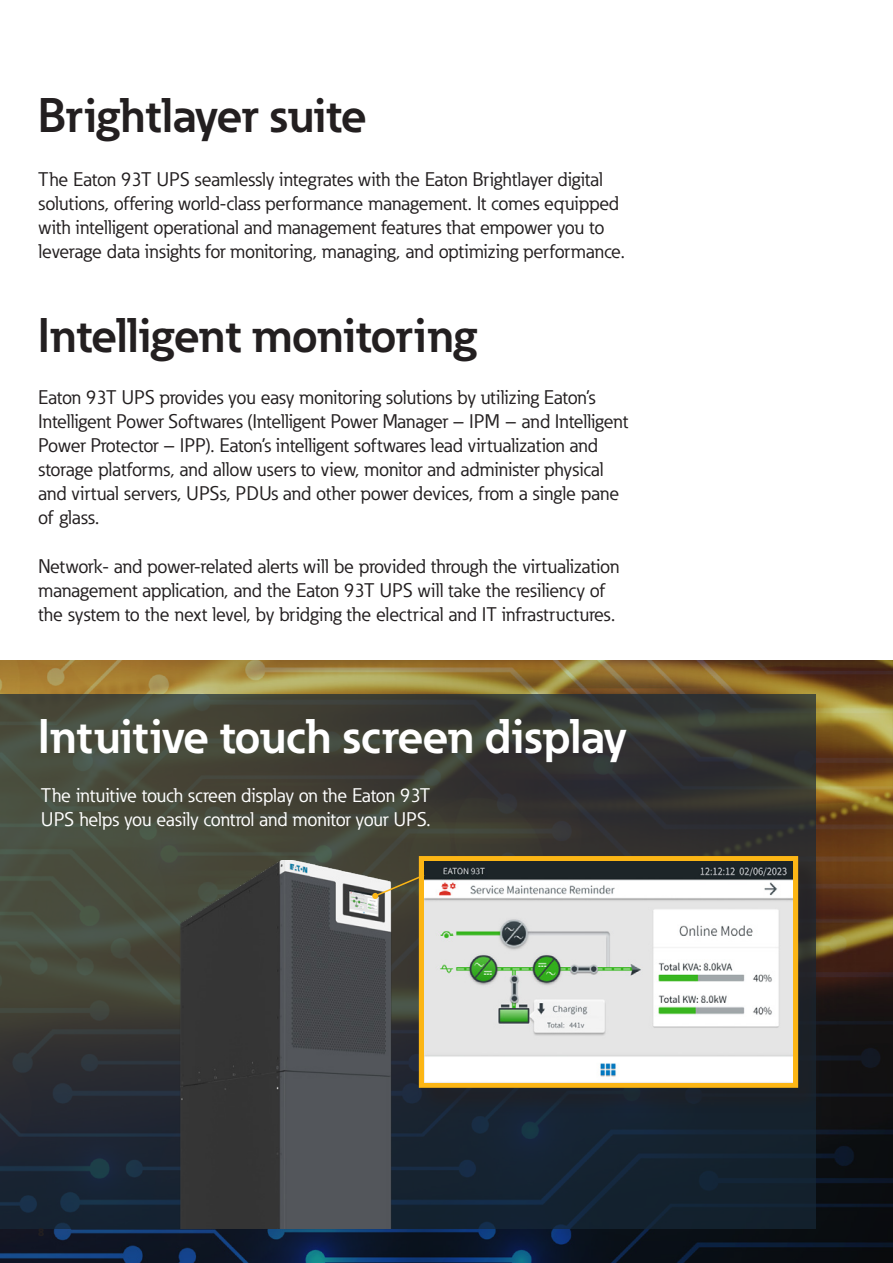
<style>
.page{position:relative;width:893px;height:1263px;background:#fff}
.page>*{position:absolute;margin:0;border:0;box-sizing:border-box;transform-origin:0 0}
.t1{font:700 48px "Eaton";letter-spacing:-.01em;color:#231f20}
.t2{font:700 48px "Eaton";letter-spacing:-.01em;color:#fff}
._01_Subheadline___ADJ_Size_Color{font:19.5px/24px "Eaton";color:#231f20}
._01_Subheadline___ADJ_Size_Color-2{font:19.5px/24px "Eaton";color:#fff}
</style>
<div class="page">
<img style="left:0;top:660px;width:893px;height:603px">
<svg style="left:0;top:694px;width:816px;height:535px"></svg>
<img style="left:174px;top:861px;width:230px;height:368px">
<div style="left:418px;top:855px;width:406px;height:258px;background:#231f20;opacity:.75"></div>
<div style="left:419px;top:856px;width:379px;height:232px;border:10px solid #fcb615"></div>
<img style="left:424px;top:861px;width:369px;height:221px">
<svg style="left:372px;top:873px;width:54px;height:26px"></svg>
<p class="t1" style="left:38px;top:85px;width:330px">Brightlayer suite</p>
<p class="_01_Subheadline___ADJ_Size_Color" style="left:38px;top:167px;width:588px">The Eaton 93T UPS seamlessly integrates with the Eaton Brightlayer digital solutions, offering world-class performance management. It comes equipped with intelligent operational and management features that empower you to leverage data insights for monitoring, managing, and optimizing performance.</p>
<p class="t1" style="left:38px;top:306px;width:441px">Intelligent monitoring</p>
<p class="_01_Subheadline___ADJ_Size_Color" style="left:38px;top:385px;width:591px">Eaton 93T UPS provides you easy monitoring solutions by utilizing Eaton’s Intelligent Power Softwares (Intelligent Power Manager – IPM – and Intelligent Power Protector – IPP). Eaton’s intelligent softwares lead virtualization and storage platforms, and allow users to view, monitor and administer physical and virtual servers, UPSs, PDUs and other power devices, from a single pane of glass.</p>
<p class="_01_Subheadline___ADJ_Size_Color" style="left:38px;top:555px;width:583px">Network- and power-related alerts will be provided through the virtualization management application, and the Eaton 93T UPS will take the resiliency of the system to the next level, by bridging the electrical and IT infrastructures.</p>
<p class="t2" style="left:38px;top:707px;width:590px">Intuitive touch screen display</p>
<p class="_01_Subheadline___ADJ_Size_Color-2" style="left:41px;top:784px;width:391px">The intuitive touch screen display on the Eaton 93T<br>UPS helps you easily control and monitor your UPS.</p>
</div>
